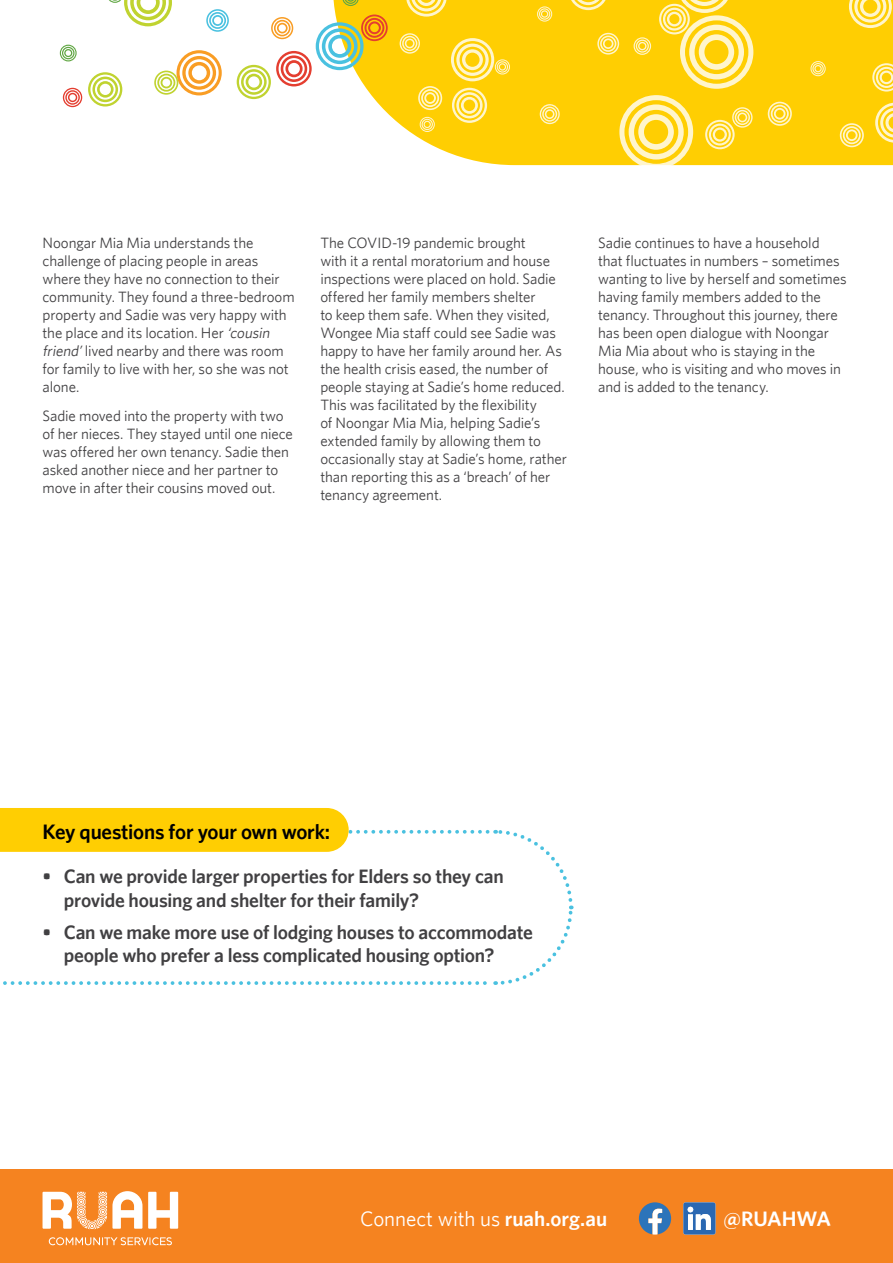
<style>
.page{position:relative;width:893px;height:1263px;background:#fff}
.page>*{position:absolute;margin:0;border:0;box-sizing:border-box;transform-origin:0 0}
.t1{font:600 21px "Whitney";letter-spacing:-.015em;color:#000}
.t2{font:21px "Whitney";letter-spacing:-.005em;color:#fff}
.t3{font:600 21px "Whitney";letter-spacing:-.005em;color:#fff}
.t4{font:600 19.5px/23.4px "Whitney";letter-spacing:-.01em;color:#414042}
.t5{font:15px/18px "Whitney";letter-spacing:-.005em;color:#414042}
.s1{font-style:italic}
.s2{font-weight:600}
</style>
<div class="page">
<div style="left:410px;top:0;width:483px;height:165px;background:#ffce02"></div>
<svg style="left:206px;top:9px;width:23px;height:23px"></svg>
<svg style="left:60px;top:45px;width:17px;height:16px"></svg>
<svg style="left:88px;top:72px;width:34px;height:34px"></svg>
<svg style="left:154px;top:50px;width:68px;height:45px"></svg>
<svg style="left:109px;top:0;width:63px;height:26px"></svg>
<svg style="left:63px;top:88px;width:19px;height:19px"></svg>
<svg style="left:568px;top:0;width:40px;height:10px"></svg>
<svg style="left:872px;top:63px;width:21px;height:29px"></svg>
<svg style="left:540px;top:104px;width:20px;height:20px"></svg>
<svg style="left:810px;top:61px;width:16px;height:15px"></svg>
<svg style="left:768px;top:102px;width:24px;height:24px"></svg>
<svg style="left:849px;top:0;width:43px;height:28px"></svg>
<svg style="left:619px;top:95px;width:74px;height:71px"></svg>
<svg style="left:705px;top:107px;width:48px;height:42px"></svg>
<svg style="left:537px;top:6px;width:15px;height:16px"></svg>
<svg style="left:659px;top:0;width:94px;height:89px"></svg>
<svg style="left:875px;top:103px;width:18px;height:40px"></svg>
<svg style="left:597px;top:33px;width:22px;height:22px"></svg>
<svg style="left:840px;top:123px;width:24px;height:24px"></svg>
<svg style="left:237px;top:0;width:273px;height:132px"></svg>
<svg style="left:634px;top:37px;width:17px;height:18px"></svg>
<div style="left:0;top:1169px;width:893px;height:94px;background:#f58320"></div>
<svg style="left:148px;top:1192px;width:30px;height:37px"></svg>
<svg style="left:49px;top:1237px;width:123px;height:8px"></svg>
<svg style="left:43px;top:1191px;width:99px;height:38px"></svg>
<svg style="left:683px;top:1202px;width:32px;height:32px"></svg>
<svg style="left:639px;top:1202px;width:32px;height:32px"></svg>
<svg style="left:0;top:808px;width:574px;height:177px"></svg>
<p class="t5" style="left:43px;top:233px;width:254px">Noongar Mia Mia understands the challenge of placing people in areas where they have no connection to their community. They found a three-bedroom property and Sadie was very happy with the place and its location. Her <span class="s1">‘cousin friend’</span>lived nearby and there was room for family to live with her, so she was not alone.</p>
<p class="t5" style="left:43px;top:406px;width:252px">Sadie moved into the property with two of her nieces. They stayed until one niece was offered her own tenancy. Sadie then asked another niece and her partner to move in after their cousins moved out.</p>
<p class="t5" style="left:320px;top:233px;width:248px">The COVID-19 pandemic brought<br>with it a rental moratorium and house inspections were placed on hold. Sadie offered her family members shelter<br>to keep them safe. When they visited, Wongee Mia staff could see Sadie was happy to have her family around her. As the health crisis eased, the number of people staying at Sadie’s home reduced.<br>This was facilitated by the flexibility<br>of Noongar Mia Mia, helping Sadie’s extended family by allowing them to occasionally stay at Sadie’s home, rather than reporting this as a ‘breach’ of her tenancy agreement.</p>
<p class="t5" style="left:598px;top:233px;width:250px">Sadie continues to have a household that fluctuates in numbers – sometimes wanting to live by herself and sometimes having family members added to the tenancy. Throughout this journey, there has been open dialogue with Noongar Mia Mia about who is staying in the house, who is visiting and who moves in and is added to the tenancy.</p>
<h1 class="t1" style="left:43px;top:819px;width:289px">Key questions for your own work:</h1>
<h2 class="t4" style="left:64px;top:864px;width:441px;text-indent:-21px">• Can we provide larger properties for Elders so they can provide housing and shelter for their family?</h2>
<h2 class="t4" style="left:64px;top:919px;width:471px;text-indent:-21px">• Can we make more use of lodging houses to accommodate people who prefer a less complicated housing option?</h2>
<h1 class="t2" style="left:360px;top:1207px;width:249px">Connect with us <span class="s2">ruah.org.au</span></h1>
<h1 class="t3" style="left:723px;top:1206px;width:109px">@RUAHWA</h1>
</div>
